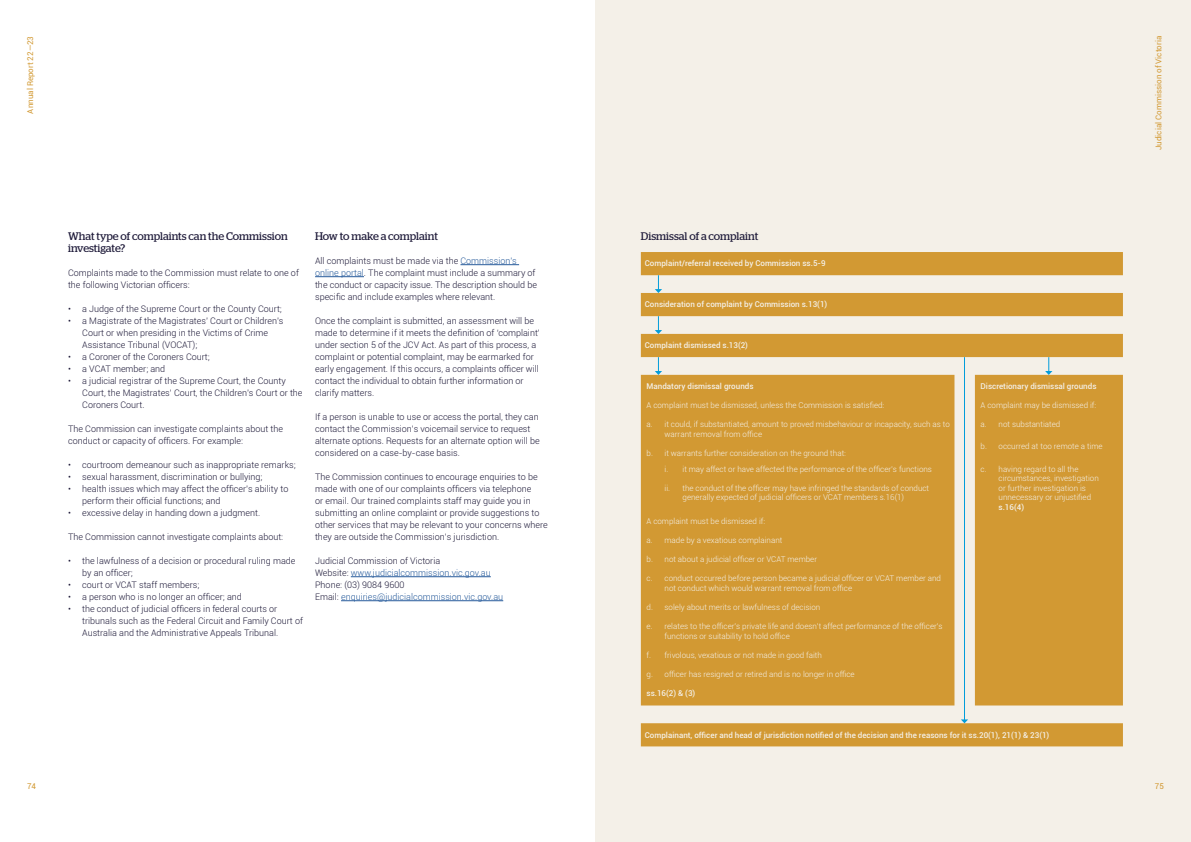
<style>
.page{position:relative;width:1191px;height:842px;background:#fff}
.page>*{position:absolute;margin:0;border:0;box-sizing:border-box;transform-origin:0 0}
.t1{font:11px/12px "Stag";color:#1e1a39}
.t2{font:300 9px/12px "Roboto";color:#1e1a39}
.t3{font:300 9px/12px "Roboto";color:#275b9b}
.t4{font:300 8px/9.6px "Roboto";color:#f4f0e8}
.t5{font:500 8px "Roboto";color:#f4f0e8}
.t6{font:8px "Roboto";color:#d29933}
.s1{color:#275b9b}
.s2{color:#1e1a39}
</style>
<div class="page">
<div style="left:595px;top:0;width:596px;height:842px;background:#f4f0e8"></div>
<hr style="left:460px;top:264px;width:59px;height:1px;background:#275b9b">
<hr style="left:315px;top:276px;width:49px;height:1px;background:#275b9b">
<hr style="left:351px;top:576px;width:140px;height:1px;background:#275b9b">
<hr style="left:341px;top:600px;width:162px;height:1px;background:#275b9b">
<svg style="left:641px;top:252px;width:482px;height:494px;fill:#d29933"></svg>
<svg style="left:655px;top:275px;width:7px;height:18px"></svg>
<svg style="left:655px;top:316px;width:7px;height:18px"></svg>
<svg style="left:655px;top:357px;width:7px;height:18px"></svg>
<svg style="left:1045px;top:357px;width:7px;height:18px"></svg>
<hr style="left:964px;top:357px;width:1px;height:363px;background:#029dda">
<svg style="left:960px;top:719px;width:8px;height:4px"></svg>
<p class="t6" style="left:25px;top:114px;width:79px;rotate:-90deg">Annual Report 22—23</p>
<p class="t1" style="left:68px;top:230px;width:221px">What type of complaints can the Commission investigate?</p>
<p class="t2" style="left:68px;top:267px;width:232px">Complaints made to the Commission must relate to one of the following Victorian officers:</p>
<p class="t2" style="left:68px;top:303px;width:215px">• a Judge of the Supreme Court or the County Court;</p>
<p class="t2" style="left:82px;top:315px;width:203px;text-indent:-14px">• a Magistrate of the Magistrates’ Court or Children’s<br>Court or when presiding in the Victims of Crime<br>Assistance Tribunal (VOCAT);</p>
<p class="t2" style="left:68px;top:350px;width:143px">• a Coroner of the Coroners Court;</p>
<p class="t2" style="left:68px;top:362px;width:99px">• a VCAT member; and</p>
<p class="t2" style="left:82px;top:374px;width:222px;text-indent:-14px">• a judicial registrar of the Supreme Court, the County<br>Court, the Magistrates’ Court, the Children’s Court or the<br>Coroners Court.</p>
<p class="t2" style="left:68px;top:422px;width:216px">The Commission can investigate complaints about the conduct or capacity of officers. For example:</p>
<p class="t2" style="left:68px;top:458px;width:229px">• courtroom demeanour such as inappropriate remarks;</p>
<p class="t2" style="left:68px;top:470px;width:196px">• sexual harassment, discrimination or bullying;</p>
<p class="t2" style="left:82px;top:482px;width:208px;text-indent:-14px">• health issues which may affect the officer’s ability to perform their official functions; and</p>
<p class="t2" style="left:68px;top:506px;width:194px">• excessive delay in handing down a judgment.</p>
<p class="t2" style="left:68px;top:530px;width:217px">The Commission cannot investigate complaints about:</p>
<p class="t2" style="left:82px;top:554px;width:215px;text-indent:-14px">• the lawfulness of a decision or procedural ruling made by an officer;</p>
<p class="t2" style="left:68px;top:578px;width:133px">• court or VCAT staff members;</p>
<p class="t2" style="left:68px;top:590px;width:175px">• a person who is no longer an officer; and</p>
<p class="t2" style="left:82px;top:602px;width:222px;text-indent:-14px">• the conduct of judicial officers in federal courts or tribunals such as the Federal Circuit and Family Court of<br>Australia and the Administrative Appeals Tribunal.</p>
<p class="t1" style="left:315px;top:230px;width:124px">How to make a complaint</p>
<p class="t2" style="left:315px;top:255px;width:223px">All complaints must be made via the <span class="s1">Commission’s online portal</span>. The complaint must include a summary of the conduct or capacity issue. The description should be specific and include examples where relevant.</p>
<p class="t2" style="left:315px;top:314px;width:226px">Once the complaint is submitted, an assessment will be made to determine if it meets the definition of ‘complaintʼ under section 5 of the JCV Act. As part of this process, a complaint or potential complaint, may be earmarked for early engagement. If this occurs, a complaints officer will contact the individual to obtain further information or clarify matters.</p>
<p class="t2" style="left:315px;top:410px;width:226px">If a person is unable to use or access the portal, they can contact the Commission’s voicemail service to request alternate options. Requests for an alternate option will be considered on a case-by-case basis.</p>
<p class="t2" style="left:315px;top:470px;width:234px">The Commission continues to encourage enquiries to be made with one of our complaints officers via telephone<br>or email. Our trained complaints staff may guide you in submitting an online complaint or provide suggestions to other services that may be relevant to your concerns where they are outside the Commission’s jurisdiction.</p>
<p class="t3" style="left:315px;top:554px;width:190px"><span class="s2">Judicial Commission of Victoria<br>Website:</span> www.judicialcommission.vic.gov.au <span class="s2">Phone: (03) 9084 9600<br>Email:</span> enquiries@judicialcommission.vic.gov.au</p>
<p class="t1" style="left:641px;top:230px;width:119px">Dismissal of a complaint</p>
<p class="t5" style="left:645px;top:258px;width:182px">Complaint/referral received by Commission ss.5-9</p>
<p class="t5" style="left:645px;top:299px;width:184px">Consideration of complaint by Commission s.13(1)</p>
<p class="t5" style="left:645px;top:340px;width:105px">Complaint dismissed s.13(2)</p>
<p class="t5" style="left:646px;top:381px;width:108px">Mandatory dismissal grounds</p>
<p class="t4" style="left:646px;top:400px;width:239px">A complaint must be dismissed, unless the Commission is satisfied:</p>
<p class="t4" style="left:664px;top:419px;width:287px;text-indent:-18px">a. it could, if substantiated, amount to proved misbehaviour or incapacity, such as to warrant removal from office</p>
<p class="t4" style="left:664px;top:445px;width:269px;line-height:15.3px;text-indent:-18px">b. it warrants further consideration on the ground that:<br>i. it may affect or have affected the performance of the officer’s functions</p>
<p class="t4" style="left:682px;top:483px;width:248px;text-indent:-18px">ii. the conduct of the officer may have infringed the standards of conduct generally expected of judicial officers or VCAT members s.16(1)</p>
<p class="t4" style="left:646px;top:516px;width:120px">A complaint must be dismissed if:</p>
<p class="t4" style="left:646px;top:535px;width:137px">a. made by a vexatious complainant</p>
<p class="t4" style="left:646px;top:554px;width:172px">b. not about a judicial officer or VCAT member</p>
<p class="t4" style="left:664px;top:573px;width:278px;text-indent:-18px">c. conduct occurred before person became a judicial officer or VCAT member and not conduct which would warrant removal from office</p>
<p class="t4" style="left:646px;top:602px;width:175px">d. solely about merits or lawfulness of decision</p>
<p class="t4" style="left:664px;top:621px;width:280px;text-indent:-18px">e. relates to the officer’s private life and doesn’t affect performance of the officer’s functions or suitability to hold office</p>
<p class="t4" style="left:646px;top:650px;width:177px">f. frivolous, vexatious or not made in good faith</p>
<p class="t4" style="left:646px;top:669px;width:210px">g. officer has resigned or retired and is no longer in office</p>
<p class="t5" style="left:646px;top:688px;width:50px">ss.16(2) &amp; (3)</p>
<p class="t5" style="left:980px;top:381px;width:117px">Discretionary dismissal grounds</p>
<p class="t4" style="left:980px;top:400px;width:117px">A complaint may be dismissed if:</p>
<p class="t4" style="left:980px;top:419px;width:81px">a. not substantiated</p>
<p class="t4" style="left:980px;top:442px;width:124px">b. occurred at too remote a time</p>
<p class="t4" style="left:998px;top:464px;width:102px;text-indent:-18px">c. having regard to all the circumstances, investigation or further investigation is unnecessary or unjustified</p>
<p class="t5" style="left:998px;top:501px;width:27px">s.16(4)</p>
<p class="t5" style="left:645px;top:729px;width:406px">Complainant, officer and head of jurisdiction notified of the decision and the reasons for it ss.20(1), 21(1) &amp; 23(1)</p>
<p class="t6" style="left:1153px;top:150px;width:116px;rotate:-90deg">Judicial Commission of Victoria</p>
<p class="t6" style="left:27px;top:781px;width:11px">74</p>
<p class="t6" style="left:1154px;top:781px;width:11px">75</p>
</div>
